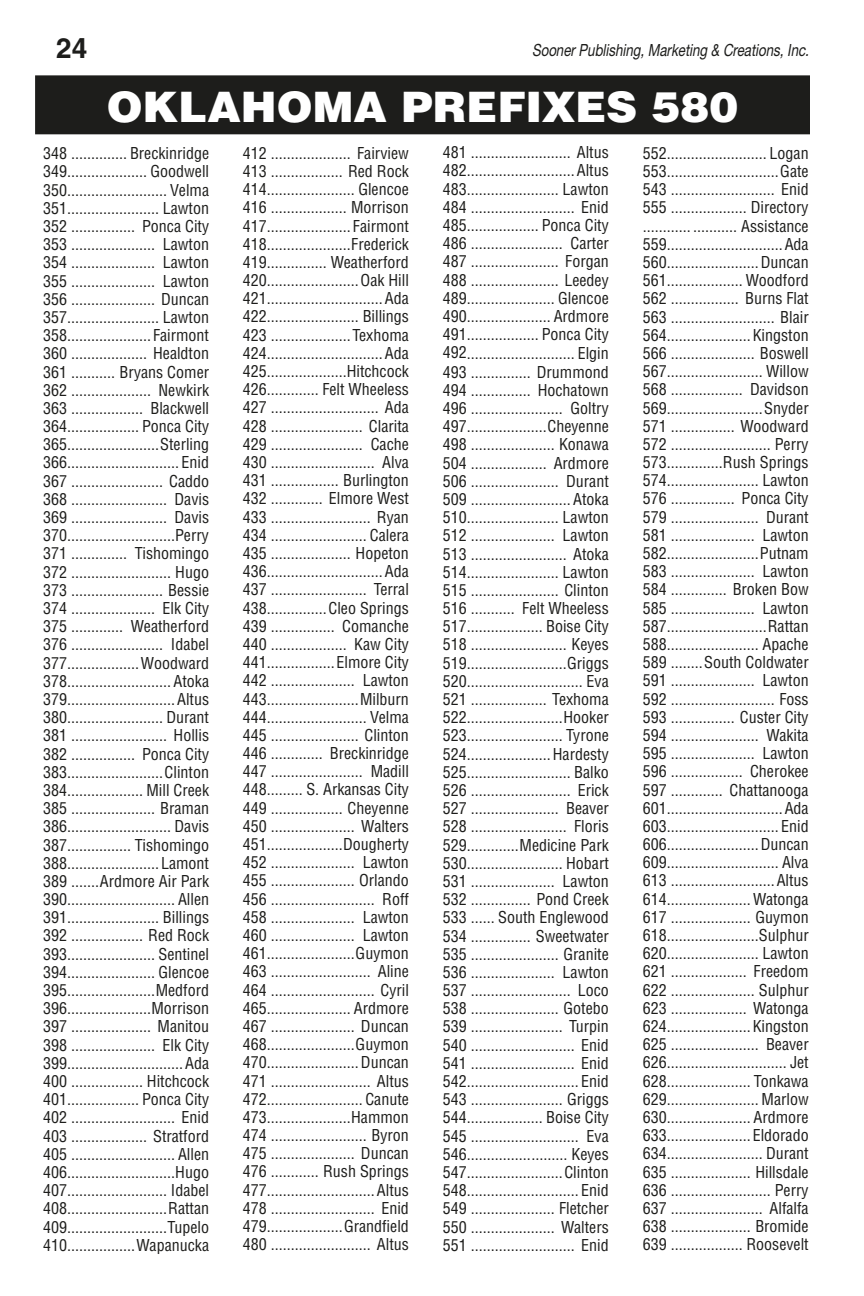
<style>
.page{position:relative;width:864px;height:1296px;background:#fff}
.page>*{position:absolute;margin:0;border:0;box-sizing:border-box;transform-origin:0 0}
.t1{font:900 42px "Helvetica";color:#fff}
.t2{font:700 28px "Helvetica";color:#1d1d1b}
.t3{font:italic 16.8px "Helvetica Neue East A";color:#1d1d1b;scale:.79 1}
.t4{font:condensed 16px/18.2px "Helvetica";color:#1d1d1b;text-align:justify}
</style>
<div class="page">
<div style="left:36px;top:76px;width:773px;height:57px;background:#1d1d1b"></div>
<div style="left:35px;top:75px;width:775px;height:59px;border:2px solid #1d1d1b"></div>
<h2 class="t2" style="left:56px;top:31px;width:33px">24</h2>
<p class="t3" style="left:532px;top:40px;width:352px">Sooner Publishing, Marketing &amp; Creations, Inc.</p>
<h1 class="t1" style="left:107px;top:80px;width:633px">OKLAHOMA PREFIXES 580</h1>
<p class="t4" style="left:43px;top:144px;width:168px">348 .............. Breckinridge 349.................... Goodwell 350......................... Velma 351....................... Lawton 352 ................ Ponca City 353 ..................... Lawton 354 ..................... Lawton 355 ..................... Lawton 356 ..................... Duncan 357....................... Lawton 358..................... Fairmont 360 ................... Healdton 361 ........... Bryans Comer 362 .................... Newkirk 363 .................. Blackwell 364.................. Ponca City 365.......................Sterling 366............................ Enid 367 ....................... Caddo 368 ........................ Davis 369 ........................ Davis 370...........................Perry 371 .............. Tishomingo 372 ......................... Hugo 373 ....................... Bessie 374 ..................... Elk City 375 ............. Weatherford 376 ....................... Idabel 377..................Woodward 378.......................... Atoka 379........................... Altus 380........................ Durant 381 ........................ Hollis 382 ................ Ponca City 383........................Clinton 384................... Mill Creek 385 ..................... Braman 386.......................... Davis 387................ Tishomingo 388....................... Lamont 389 .......Ardmore Air Park 390........................... Allen 391....................... Billings 392 .................. Red Rock 393...................... Sentinel 394...................... Glencoe 395......................Medford 396.....................Morrison 397 .................... Manitou 398 ..................... Elk City 399............................. Ada 400 .................. Hitchcock 401.................. Ponca City 402 .......................... Enid 403 ................... Stratford 405 .......................... Allen 406...........................Hugo 407......................... Idabel 408.........................Rattan 409.........................Tupelo 410.................Wapanucka</p>
<p class="t4" style="left:243px;top:144px;width:168px">412 .................... Fairview 413 .................. Red Rock 414...................... Glencoe 416 ................... Morrison 417..................... Fairmont 418.....................Frederick 419............... Weatherford 420.......................Oak Hill 421............................. Ada 422....................... Billings 423 ....................Texhoma 424............................. Ada 425....................Hitchcock 426............. Felt Wheeless 427 ........................... Ada 428 ....................... Clarita 429 ....................... Cache 430 .......................... Alva 431 ................. Burlington 432 ............. Elmore West 433 ......................... Ryan 434 ........................ Calera 435 .................... Hopeton 436............................. Ada 437 ........................ Terral 438...............Cleo Springs 439 ................ Comanche 440 ................... Kaw City 441.................Elmore City 442 ..................... Lawton 443.......................Milburn 444......................... Velma 445 ...................... Clinton 446 ............. Breckinridge 447 ....................... Madill 448......... S. Arkansas City 449 .................. Cheyenne 450 ..................... Walters 451...................Dougherty 452 ..................... Lawton 455 ..................... Orlando 456 .......................... Roff 458 ..................... Lawton 460 ..................... Lawton 461......................Guymon 463 ......................... Aline 464 .......................... Cyril 465..................... Ardmore 467 ..................... Duncan 468......................Guymon 470....................... Duncan 471 ......................... Altus 472........................ Canute 473.....................Hammon 474 ........................ Byron 475 ..................... Duncan 476 ............ Rush Springs 477........................... Altus 478 .......................... Enid 479...................Grandfield 480 ......................... Altus</p>
<p class="t4" style="left:443px;top:143px;width:168px">481 ......................... Altus 482........................... Altus 483....................... Lawton 484 .......................... Enid 485.................. Ponca City 486 ....................... Carter 487 ...................... Forgan 488 ...................... Leedey 489...................... Glencoe 490..................... Ardmore 491.................. Ponca City 492........................... Elgin 493 ............... Drummond 494 ............... Hochatown 496 ....................... Goltry 497....................Cheyenne 498 ..................... Konawa 504 ................... Ardmore 506 ...................... Durant 509 ......................... Atoka 510....................... Lawton 512 ..................... Lawton 513 ........................ Atoka 514....................... Lawton 515 ...................... Clinton 516 ........... Felt Wheeless 517................... Boise City 518 ........................ Keyes 519.........................Griggs 520............................. Eva 521 ................... Texhoma 522........................Hooker 523........................ Tyrone 524..................... Hardesty 525.......................... Balko 526 ......................... Erick 527 ...................... Beaver 528 ........................ Floris 529.............Medicine Park 530........................ Hobart 531 ..................... Lawton 532 ............... Pond Creek 533 ...... South Englewood 534 ............... Sweetwater 535 ...................... Granite 536 ..................... Lawton 537 ......................... Loco 538 ...................... Gotebo 539 ....................... Turpin 540 .......................... Enid 541 .......................... Enid 542............................ Enid 543 ....................... Griggs 544................... Boise City 545 ........................... Eva 546......................... Keyes 547........................Clinton 548............................ Enid 549 ..................... Fletcher 550 ..................... Walters 551 .......................... Enid</p>
<p class="t4" style="left:643px;top:144px;width:168px">552......................... Logan 553............................Gate 543 .......................... Enid 555 ................... Directory ............ ........... Assistance 559............................. Ada 560....................... Duncan 561................... Woodford 562 ................. Burns Flat 563 .......................... Blair 564..................... Kingston 566 ..................... Boswell 567........................ Willow 568 .................. Davidson 569........................Snyder 571 ................ Woodward 572 ......................... Perry 573..............Rush Springs 574....................... Lawton 576 ................ Ponca City 579 ...................... Durant 581 ..................... Lawton 582.......................Putnam 583 ..................... Lawton 584 .............. Broken Bow 585 ..................... Lawton 587.........................Rattan 588....................... Apache 589 ........South Coldwater 591 ..................... Lawton 592 .......................... Foss 593 ................ Custer City 594 ...................... Wakita 595 ..................... Lawton 596 .................. Cherokee 597 ............. Chattanooga 601............................. Ada 603............................ Enid 606....................... Duncan 609............................ Alva 613 .......................... Altus 614..................... Watonga 617 .................... Guymon 618.......................Sulphur 620....................... Lawton 621 ................... Freedom 622 ..................... Sulphur 623 ................... Watonga 624..................... Kingston 625 ...................... Beaver 626.............................. Jet 628..................... Tonkawa 629....................... Marlow 630..................... Ardmore 633..................... Eldorado 634........................ Durant 635 .................... Hillsdale 636 ......................... Perry 637 ....................... Alfalfa 638 .................... Bromide 639 .................. Roosevelt</p>
</div>
